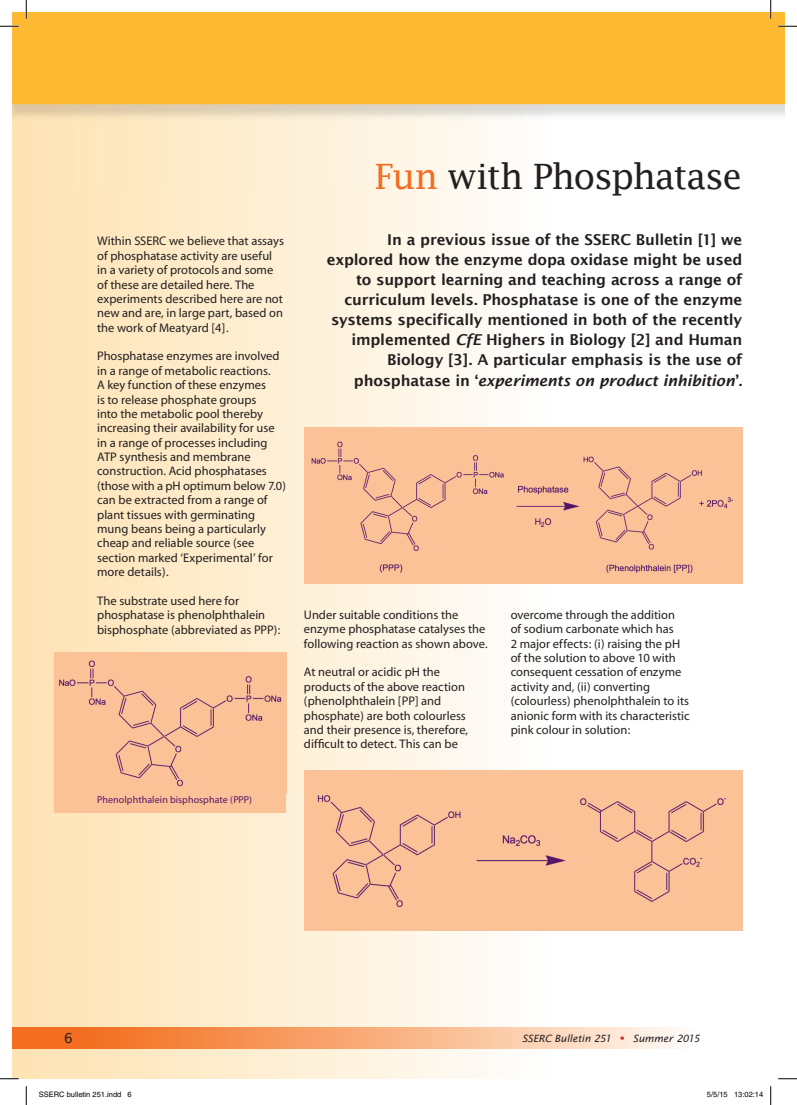
<style>
.page{position:relative;width:797px;height:1105px;background:#fff}
.page>*{position:absolute;margin:0;border:0;box-sizing:border-box;transform-origin:0 0}
.t1{font:35px "Lucida Fax";letter-spacing:-.035em;color:#231f20}
.t2{font:600 15px/20px "Lucida Sans";letter-spacing:-.01em;color:#231f20;text-align:right}
.t3{font:13.75px "Lucida Sans";color:#231f20}
.t4{font:12.5px/14.4px "Myriad";color:#231f20}
.t5{font:10px "Myriad";letter-spacing:.01em;color:#541668}
.t6{font:italic 10px "Lucida Sans";letter-spacing:-.01em;color:#231f20}
.t7{font:7.5px "Helvetica";color:#000}
.s1{color:#f36e21}
.s2{font-style:italic}
.s3{font-style:normal;font-size:23.75px;color:#d1232a}
</style>
<div class="page">
<div style="left:12px;top:188px;width:539px;height:891px;background:linear-gradient(to right,#fee2b0,#fefdfc)"></div>
<svg style="left:12px;top:12px;width:773px;height:159px"></svg>
<svg style="left:12px;top:1027px;width:667px;height:21px;background:#f8a976"></svg>
<div style="left:304px;top:428px;width:438px;height:156px;background:#fbc197"></div>
<img style="left:311px;top:441px;width:423px;height:132px">
<div style="left:304px;top:770px;width:438px;height:161px;background:#fbc197"></div>
<img style="left:317px;top:795px;width:410px;height:113px">
<div style="left:55px;top:652px;width:231px;height:161px;background:#fbc197"></div>
<img style="left:59px;top:660px;width:223px;height:127px">
<svg style="left:0;top:25px;width:19px;height:2px"></svg>
<svg style="left:778px;top:25px;width:19px;height:2px"></svg>
<svg style="left:0;top:1078px;width:19px;height:1px"></svg>
<svg style="left:778px;top:1078px;width:19px;height:1px"></svg>
<svg style="left:25px;top:0;width:2px;height:19px"></svg>
<svg style="left:25px;top:1086px;width:2px;height:19px"></svg>
<svg style="left:770px;top:0;width:1px;height:19px"></svg>
<svg style="left:770px;top:1086px;width:1px;height:19px"></svg>
<p class="t4" style="left:97px;top:235px;width:188px">Within SSERC we believe that assays of phosphatase activity are useful in a variety of protocols and some of these are detailed here. The experiments described here are not new and are, in large part, based on the work of Meatyard [4].</p>
<p class="t4" style="left:97px;top:350px;width:190px">Phosphatase enzymes are involved in a range of metabolic reactions.<br>A key function of these enzymes<br>is to release phosphate groups<br>into the metabolic pool thereby increasing their availability for use in a range of processes including<br>ATP synthesis and membrane construction. Acid phosphatases (those with a pH optimum below 7.0) can be extracted from a range of plant tissues with germinating mung beans being a particularly cheap and reliable source (see section marked ‘Experimental’ for more details).</p>
<p class="t4" style="left:97px;top:594px;width:185px">The substrate used here for phosphatase is phenolphthalein bisphosphate (abbreviated as PPP):</p>
<p class="t5" style="left:97px;top:794px;width:156px">Phenolphthalein bisphosphate (PPP)</p>
<h1 class="t1" style="left:374px;top:156px;width:369px"><span class="s1">Fun</span> with Phosphatase</h1>
<p class="t2" style="left:327px;top:230px;width:417px">In a previous issue of the SSERC Bulletin [1] we explored how the enzyme dopa oxidase might be used to support learning and teaching across a range of curriculum levels. Phosphatase is one of the enzyme systems specifically mentioned in both of the recently implemented <span class="s2">CfE</span> Highers in Biology [2] and Human Biology [3]. A particular emphasis is the use of phosphatase in ‘<span class="s2">experiments on product inhibition</span>’.</p>
<p class="t4" style="left:304px;top:608px;width:185px">Under suitable conditions the enzyme phosphatase catalyses the following reaction as shown above.</p>
<p class="t4" style="left:304px;top:666px;width:166px">At neutral or acidic pH the products of the above reaction (phenolphthalein [PP] and phosphate) are both colourless and their presence is, therefore, difficult to detect. This can be</p>
<p class="t4" style="left:511px;top:608px;width:180px">overcome through the addition<br>of sodium carbonate which has<br>2 major effects: (i) raising the pH of the solution to above 10 with consequent cessation of enzyme activity and, (ii) converting (colourless) phenolphthalein to its anionic form with its characteristic pink colour in solution:</p>
<p class="t3" style="left:64px;top:1030px;width:10px">6</p>
<p class="t6" style="left:522px;top:1033px;width:179px">SSERC Bulletin 251 <span class="s3">•</span> Summer 2015</p>
<p class="t7" style="left:39px;top:1090px;width:94px">SSERC bulletin 251.indd 6</p>
<p class="t7" style="left:707px;top:1090px;width:58px">5/5/15 13:02:14</p>
</div>
